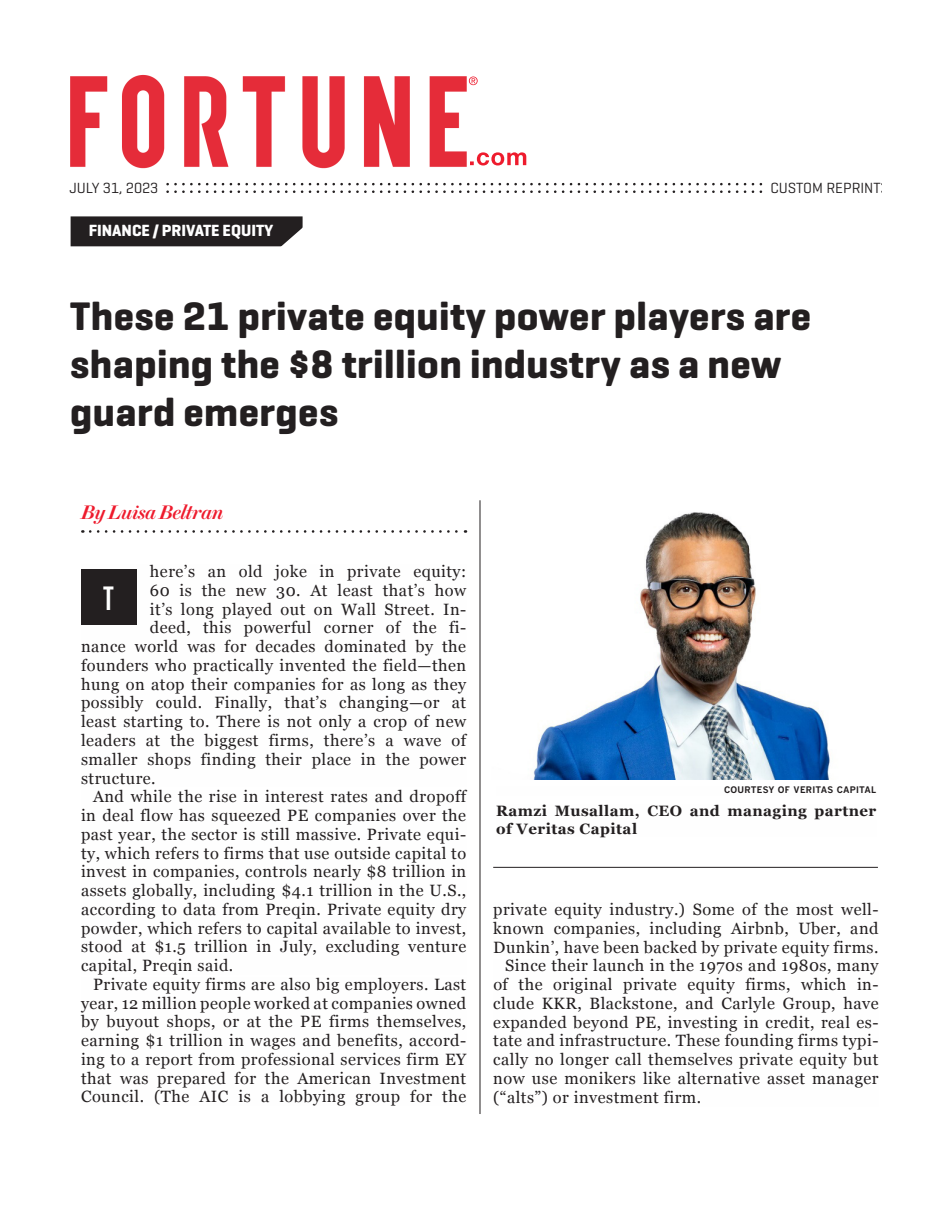
<style>
.page{position:relative;width:951px;height:1221px;background:#fff}
.page>*{position:absolute;margin:0;border:0;box-sizing:border-box;transform-origin:0 0}
.t1{font:700 40.5px/48px "Geogrotesque";letter-spacing:.01em;color:#231f20}
.t2{font:700 33.6px "Solano Gothic MVB";color:#fff}
.t3{font:italic 500 19.5px "Brunel Deck";letter-spacing:-.015em;color:#ee1b2d}
.t4{font:700 16.5px "Geogrotesque";color:#fff}
.t5{font:16.35px "Georgia";letter-spacing:.03em;color:#231f20}
.t6{font:700 15px/18px "Georgia";letter-spacing:.03em;color:#231f20}
.t7{font:15px "Geogrotesque";color:#231f20}
.t8{font:700 9px "Benton Gothic";letter-spacing:.03em;color:#231f20}
</style>
<div class="page">
<svg style="left:90px;top:530px;width:376px;height:2px"></svg>
<svg style="left:166px;top:183px;width:597px;height:10px"></svg>
<hr style="left:479px;top:500px;width:1px;height:613px;background:#231f20">
<div style="left:81px;top:569px;width:55px;height:56px;background:#231f20"></div>
<svg style="left:71px;top:216px;width:232px;height:31px;background:#312d2e"></svg>
<svg style="left:470px;top:152px;width:56px;height:13px"></svg>
<svg style="left:469px;top:76px;width:8px;height:9px"></svg>
<img style="left:70px;top:74px;width:397px;height:95px">
<img style="left:533px;top:512px;width:297px;height:267px">
<hr style="left:493px;top:867px;width:384px;height:1px;background:#231f20">
<p class="t7" style="left:69px;top:178px;width:91px">JULY 31, 2023</p>
<p class="t7" style="left:770px;top:178px;width:112px">CUSTOM REPRINT</p>
<p class="t4" style="left:89px;top:220px;width:186px">FINANCE / PRIVATE EQUITY</p>
<h1 class="t1" style="left:70px;top:292px;width:742px">These 21 private equity power players are shaping the $8 trillion industry as a new guard emerges</h1>
<p class="t3" style="left:81px;top:501px;width:144px">By Luisa Beltran</p>
<p class="t5" style="left:150px;top:559px;width:318px">here’s an old joke in private equity:</p>
<p class="t5" style="left:150px;top:578px;width:318px">60 is the new 30. At least that’s how</p>
<p class="t5" style="left:150px;top:597px;width:318px">it’s long played out on Wall Street. In-</p>
<p class="t5" style="left:150px;top:616px;width:318px">deed, this powerful corner of the fi-</p>
<p class="t5" style="left:81px;top:634px;width:386px">nance world was for decades dominated by the</p>
<p class="t5" style="left:81px;top:653px;width:386px">founders who practically invented the field—then</p>
<p class="t5" style="left:81px;top:672px;width:387px">hung on atop their companies for as long as they</p>
<p class="t5" style="left:81px;top:691px;width:386px">possibly could. Finally, that’s changing—or at</p>
<p class="t5" style="left:81px;top:709px;width:386px">least starting to. There is not only a crop of new</p>
<p class="t5" style="left:81px;top:728px;width:386px">leaders at the biggest firms, there’s a wave of</p>
<p class="t5" style="left:81px;top:747px;width:386px">smaller shops finding their place in the power</p>
<p class="t5" style="left:81px;top:766px;width:76px">structure.</p>
<p class="t5" style="left:93px;top:784px;width:374px">And while the rise in interest rates and dropoff</p>
<p class="t5" style="left:81px;top:803px;width:386px">in deal flow has squeezed PE companies over the</p>
<p class="t5" style="left:81px;top:822px;width:387px">past year, the sector is still massive. Private equi-</p>
<p class="t5" style="left:81px;top:841px;width:386px">ty, which refers to firms that use outside capital to</p>
<p class="t5" style="left:81px;top:859px;width:386px">invest in companies, controls nearly $8 trillion in</p>
<p class="t5" style="left:81px;top:878px;width:387px">assets globally, including $4.1 trillion in the U.S.,</p>
<p class="t5" style="left:81px;top:897px;width:387px">according to data from Preqin. Private equity dry</p>
<p class="t5" style="left:81px;top:916px;width:386px">powder, which refers to capital available to invest,</p>
<p class="t5" style="left:81px;top:934px;width:386px">stood at $1.5 trillion in July, excluding venture</p>
<p class="t5" style="left:81px;top:953px;width:154px">capital, Preqin said.</p>
<p class="t5" style="left:93px;top:972px;width:374px">Private equity firms are also big employers. Last</p>
<p class="t5" style="left:81px;top:991px;width:387px">year, 12 million people worked at companies owned</p>
<p class="t5" style="left:81px;top:1009px;width:387px">by buyout shops, or at the PE firms themselves,</p>
<p class="t5" style="left:81px;top:1028px;width:387px">earning $1 trillion in wages and benefits, accord-</p>
<p class="t5" style="left:81px;top:1047px;width:387px">ing to a report from professional services firm EY</p>
<p class="t5" style="left:81px;top:1066px;width:387px">that was prepared for the American Investment</p>
<p class="t5" style="left:81px;top:1084px;width:386px">Council. (The AIC is a lobbying group for the</p>
<h2 class="t2" style="left:103px;top:579px;width:12px">T</h2>
<p class="t8" style="left:724px;top:784px;width:154px">COURTESY OF VERITAS CAPITAL</p>
<p class="t6" style="left:496px;top:800px;width:382px">Ramzi Musallam, CEO and managing partner of Veritas Capital</p>
<p class="t5" style="left:493px;top:897px;width:386px">private equity industry.) Some of the most well-</p>
<p class="t5" style="left:493px;top:916px;width:387px">known companies, including Airbnb, Uber, and</p>
<p class="t5" style="left:493px;top:935px;width:386px">Dunkin’, have been backed by private equity firms.</p>
<p class="t5" style="left:505px;top:953px;width:375px">Since their launch in the 1970s and 1980s, many</p>
<p class="t5" style="left:493px;top:972px;width:387px">of the original private equity firms, which in-</p>
<p class="t5" style="left:493px;top:991px;width:387px">clude KKR, Blackstone, and Carlyle Group, have</p>
<p class="t5" style="left:493px;top:1010px;width:387px">expanded beyond PE, investing in credit, real es-</p>
<p class="t5" style="left:493px;top:1028px;width:387px">tate and infrastructure. These founding firms typi-</p>
<p class="t5" style="left:493px;top:1047px;width:386px">cally no longer call themselves private equity but</p>
<p class="t5" style="left:493px;top:1066px;width:386px">now use monikers like alternative asset manager</p>
<p class="t5" style="left:493px;top:1085px;width:209px">(“alts”) or investment firm.</p>
</div>
